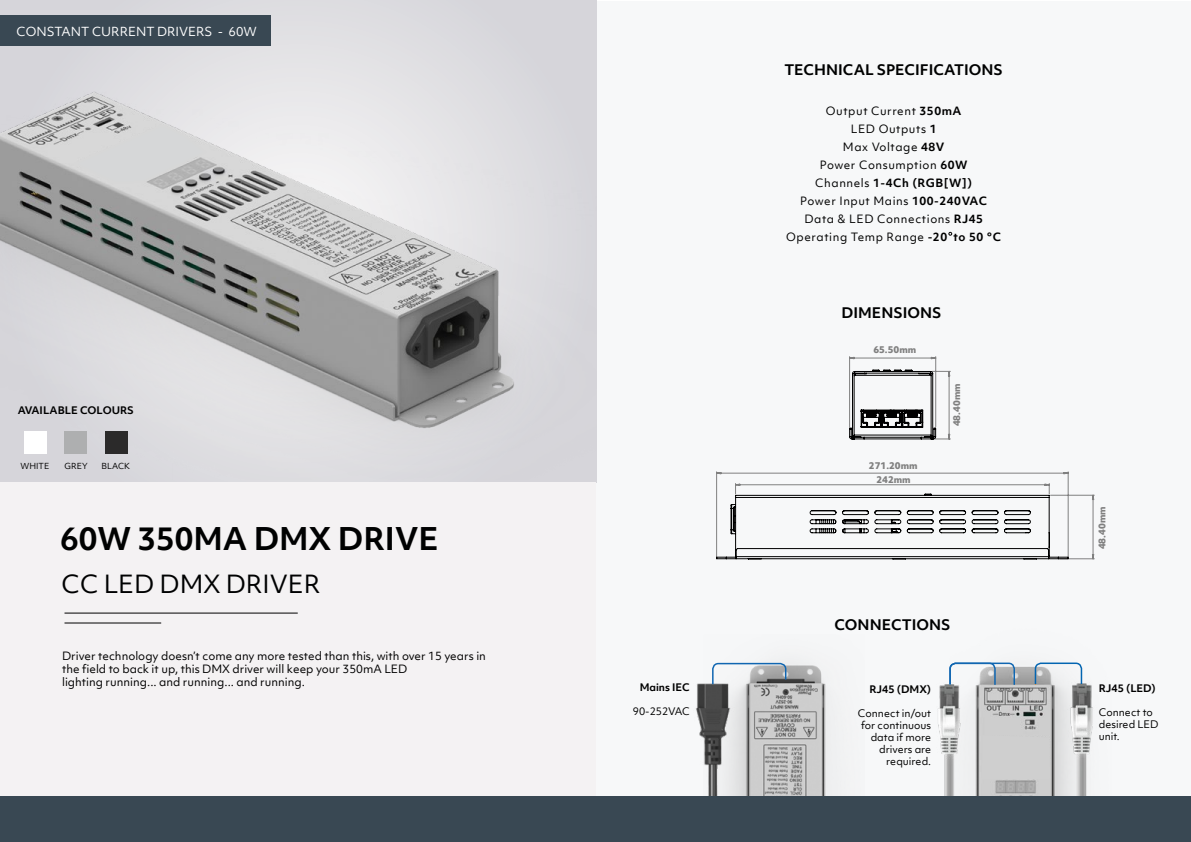
<style>
.page{position:relative;width:1191px;height:842px;background:#fff}
.page>*{position:absolute;margin:0;border:0;box-sizing:border-box;transform-origin:0 0}
.t1{font:700 30px "Objektiv Mk 1";color:#000101}
.t2{font:24px "Objektiv Mk 1";color:#000101}
.t3{font:700 14px "Objektiv Mk 1";color:#000101}
.t4{font:12px "Objektiv Mk 1";color:#fff}
.t5{font:11px/13.2px "Objektiv Mk 1";color:#000}
.t6{font:11px/18px "Objektiv Mk 1";letter-spacing:.05em;color:#000;text-align:center}
.t7{font:10px/12px "Objektiv Mk 1";color:#000;text-align:right}
.t8{font:700 10px "Objektiv Mk 1";color:#000}
.t9{font:800 9px "Objektiv Mk 1";color:#808080}
.t10{font:8px "Objektiv Mk 1";color:#000}
.t11{font:800 6.5px "Objektiv Mk 1";color:#808080;scale:.96 1}
.t12{font:800 6.1px/11.7px "Objektiv Mk 1";color:#808080;text-align:center}
.s1{font-weight:700}
</style>
<div class="page">
<div style="left:595px;top:2px;width:596px;height:840px;background:#f7f8f9"></div>
<img style="left:973px;top:666px;width:84px;height:130px">
<div style="left:0;top:0;width:596px;height:482px;background:#d9d8dd"></div>
<img style="left:1057px;top:683px;width:36px;height:113px">
<img style="left:797px;top:665px;width:29px;height:131px">
<div style="left:0;top:482px;width:595px;height:359px;background:#f4f2f3"></div>
<img style="left:695px;top:665px;width:102px;height:131px">
<img style="left:938px;top:684px;width:23px;height:112px">
<div style="left:0;top:796px;width:1191px;height:46px;background:#394853"></div>
<div style="left:0;top:15px;width:270px;height:31px;background:#394853"></div>
<hr style="left:64px;top:613px;width:234px;height:1px;background:#000">
<hr style="left:64px;top:623px;width:97px;height:1px;background:#000">
<svg style="left:948px;top:232px;width:4px;height:4px"></svg>
<img style="left:0;top:68px;width:514px;height:386px">
<div style="left:65px;top:432px;width:22px;height:22px;background:#aeafb0"></div>
<div style="left:24px;top:431px;width:23px;height:23px;background:#fff"></div>
<div style="left:105px;top:432px;width:22px;height:22px;background:#2b2a2a"></div>
<svg style="left:1034px;top:662px;width:49px;height:23px"></svg>
<svg style="left:948px;top:662px;width:67px;height:24px"></svg>
<svg style="left:711px;top:662px;width:76px;height:24px"></svg>
<svg style="left:849px;top:356px;width:102px;height:84px"></svg>
<svg style="left:716px;top:471px;width:378px;height:89px"></svg>
<div style="left:874px;top:476px;width:43px;height:8px;background:#f7f8f9"></div>
<div style="left:874px;top:464px;width:43px;height:8px;background:#f7f8f9"></div>
<div style="left:874px;top:349px;width:43px;height:8px;background:#f7f8f9"></div>
<svg style="left:72px;top:124px;width:137px;height:61px"></svg>
<div style="left:981px;top:734px;width:70px;height:47px;background:#cfcfcf"></div>
<p class="t4" style="left:16px;top:23px;width:242px">CONSTANT CURRENT DRIVERS - 60W</p>
<p class="t8" style="left:18px;top:403px;width:118px">AVAILABLE COLOURS</p>
<p class="t10" style="left:21px;top:460px;width:30px">WHITE</p>
<p class="t10" style="left:65px;top:460px;width:24px">GREY</p>
<p class="t10" style="left:101px;top:460px;width:30px">BLACK</p>
<h1 class="t1" style="left:60px;top:518px;width:380px">60W 350MA DMX DRIVE</h1>
<h2 class="t2" style="left:61px;top:567px;width:261px">CC LED DMX DRIVER</h2>
<p class="t5" style="left:62px;top:649px;width:425px">Driver technology doesn’t come any more tested than this, with over 15 years in the field to back it up, this DMX driver will keep your 350mA LED<br>lighting running... and running... and running.</p>
<p class="t8" style="left:639px;top:681px;width:52px">Mains IEC</p>
<p class="t7" style="left:633px;top:706px;width:59px">90-252VAC</p>
<p class="t3" style="left:784px;top:60px;width:220px">TECHNICAL SPECIFICATIONS</p>
<p class="t6" style="left:786px;top:102px;width:216px">Output Current <span class="s1">350mA<br></span>LED Outputs <span class="s1">1<br></span>Max Voltage <span class="s1">48V<br></span>Power Consumption <span class="s1">60W<br></span>Channels <span class="s1">1-4Ch (RGB[W])<br></span>Power Input Mains <span class="s1">100-240VAC<br></span>Data &amp; LED Connections <span class="s1">RJ45<br></span>Operating Temp Range <span class="s1">-20 to 50 °C</span></p>
<p class="t3" style="left:841px;top:303px;width:101px">DIMENSIONS</p>
<p class="t9" style="left:873px;top:343px;width:44px">65.50mm</p>
<p class="t11" style="left:880px;top:349px;width:34px">64.50 mm</p>
<p class="t9" style="left:869px;top:459px;width:50px">271.20mm</p>
<p class="t12" style="left:877px;top:463px;width:35px">271.20 mm<br>242 mm</p>
<p class="t9" style="left:876px;top:473px;width:36px">242mm</p>
<p class="t9" style="left:950px;top:426px;width:44px;rotate:-90deg">48.40mm</p>
<p class="t3" style="left:834px;top:615px;width:117px">CONNECTIONS</p>
<p class="t8" style="left:869px;top:682px;width:63px">RJ45 (DMX)</p>
<p class="t7" style="left:858px;top:707px;width:75px">Connect in/out for continuous data if more drivers are required.</p>
<p class="t9" style="left:1095px;top:549px;width:44px;rotate:-90deg">48.40mm</p>
<p class="t8" style="left:1098px;top:681px;width:59px">RJ45 (LED)</p>
<p class="t7" style="left:1098px;top:706px;width:61px;text-align:left">Connect to desired LED unit.</p>
</div>
